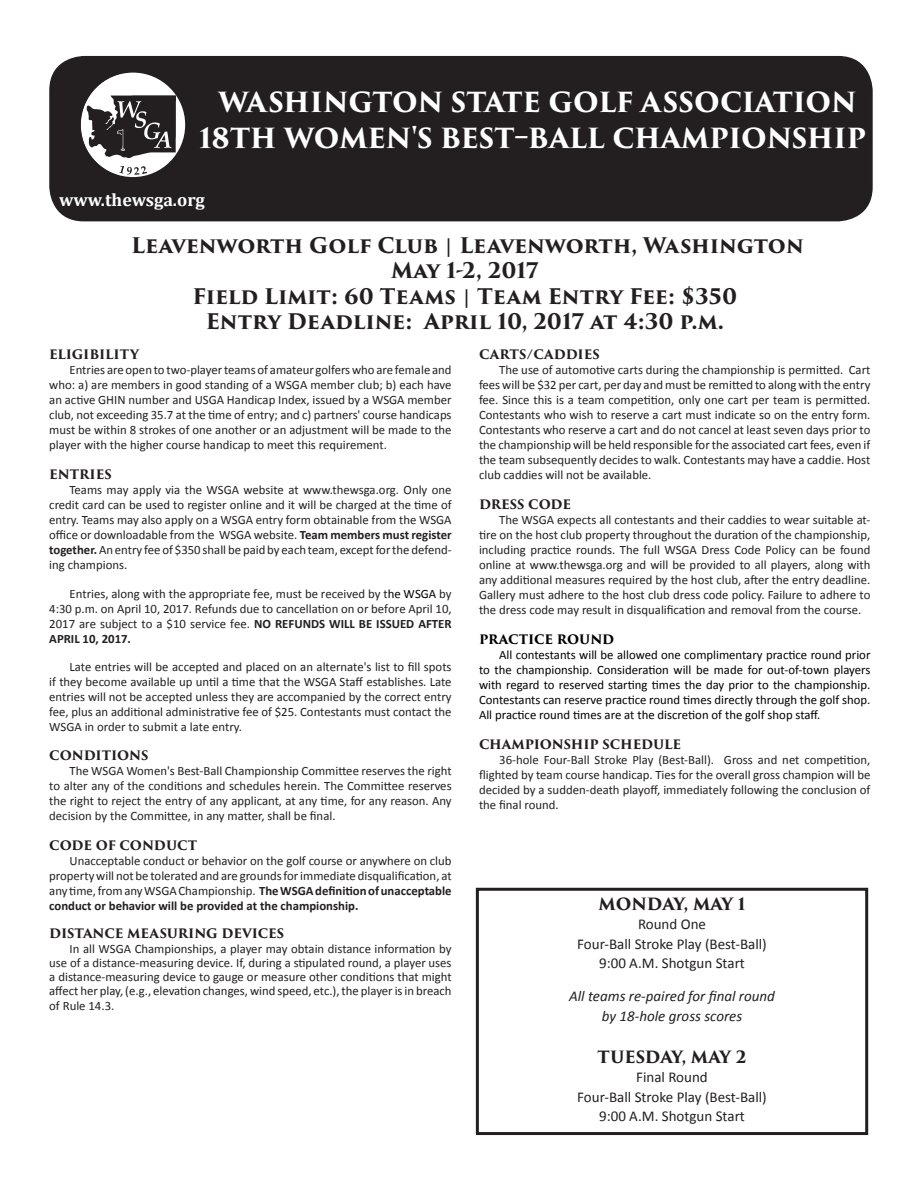
<style>
.page{position:relative;width:918px;height:1188px;background:#fff}
.page>*{position:absolute;margin:0;border:0;box-sizing:border-box;transform-origin:0 0}
.t1{font:700 27px "Trajan Pro 3";letter-spacing:-.005em;color:#fff}
.t2{font:700 21px "Trajan Pro 3";letter-spacing:-.01em;color:#231f20}
.Headline{font:700 18px "Cambria";color:#fff}
.t3{font:700 16.5px "Trajan Pro 3";letter-spacing:-.01em;color:#231f20}
.t4{font:15px "Calibri";color:#231f20}
.t5{font:italic 15px "Calibri";color:#231f20}
.t6{font:12.75px/15px "Calibri";color:#231f20;text-align:justify}
.t7{font:12.75px/15px "Calibri";color:#000;text-align:justify}
.t8{font:700 12.75px "Trajan Pro 3";letter-spacing:-.005em;color:#231f20}
.t9{font:700 12.75px "Trajan Pro 3";letter-spacing:-.01em;color:#000}
.s1{font-family:"Calibri";font-weight:400}
.s2{font-weight:700}
.s3{color:#000}
</style>
<div class="page">
<div style="left:50px;top:57px;width:822px;height:164px;background:#231f20;border-radius:34px"></div>
<div style="left:49px;top:56px;width:824px;height:165px;border:2px solid #231f20;border-radius:34px"></div>
<img style="left:80px;top:72px;width:106px;height:106px">
<div style="left:476px;top:888px;width:392px;height:247px;border:3px solid #231f20"></div>
<p class="t1" style="left:218px;top:82px;width:640px">WASHINGTON STATE GOLF ASSOCIATION</p>
<p class="t1" style="left:199px;top:118px;width:669px">18TH WOMEN'S BEST–BALL CHAMPIONSHIP</p>
<p class="Headline" style="left:59px;top:187px;width:147px">www.thewsga.org</p>
<p class="t2" style="left:131px;top:229px;width:674px">Leavenworth Golf Club <span class="s1">|</span> Leavenworth, Washington</p>
<p class="t2" style="left:391px;top:255px;width:149px">May 1-2, 2017</p>
<p class="t2" style="left:193px;top:280px;width:546px">Field Limit: 60 Teams <span class="s1">|</span> Team Entry Fee: $350</p>
<p class="t2" style="left:206px;top:306px;width:520px">Entry Deadline: April 10, 2017 at 4:30 p.m.</p>
<p class="t8" style="left:49px;top:345px;width:92px">ELIGIBILITY</p>
<p class="t6" style="left:49px;top:363px;width:404px;text-indent:20px">Entries are open to two-player teams of amateur golfers who are female and who: a) are members in good standing of a WSGA member club; b) each have an active GHIN number and USGA Handicap Index, issued by a WSGA member club, not exceeding 35.7 at the time of entry; and c) partners' course handicaps must be within 8 strokes of one another or an adjustment will be made to the player with the higher course handicap to meet this requirement.</p>
<p class="t8" style="left:49px;top:465px;width:64px">ENTRIES</p>
<p class="t6" style="left:49px;top:483px;width:404px;text-indent:20px">Teams may apply via the WSGA website at www.thewsga.org. Only one credit card can be used to register online and it will be charged at the time of entry. Teams may also apply on a WSGA entry form obtainable from the WSGA office or downloadable from the WSGA website. <span class="s2">Team members must register together.</span> An entry fee of $350 shall be paid by each team, except for the defend&shy;ing champions.</p>
<p class="t6" style="left:49px;top:586px;width:404px;text-indent:20px">Entries, along with the appropriate fee, must be received by t<span class="s3">he WSGA</span> by 4:30 p.m. on April 10, 2017. Refunds due to cancellation on or before April 10, 2017 are subject to a $10 service fee. <span class="s2">NO REFUNDS WILL BE ISSUED AFTER APRIL 10, 2017.</span></p>
<p class="t6" style="left:49px;top:660px;width:404px;text-indent:20px">Late entries will be accepted and placed on an alternate's list to fill spots if they become available up until a time that the WSGA Staff establishes. Late entries will not be accepted unless they are accompanied by the correct entry fee, plus an additional administrative fee of $25. Contestants must contact the WSGA in order to submit a late entry.</p>
<p class="t8" style="left:49px;top:746px;width:101px">CONDITIONS</p>
<p class="t6" style="left:49px;top:763px;width:404px;text-indent:20px">The WSGA Women's Best-Ball Championship Committee reserves the right to alter any of the conditions and schedules herein. The Committee reserves the right to reject the entry of any applicant, at any time, for any reason. Any decision by the Committee, in any matter, shall be final.</p>
<p class="t8" style="left:49px;top:836px;width:150px">CODE OF CONDUCT</p>
<p class="t6" style="left:49px;top:853px;width:404px;text-indent:20px">Unacceptable conduct or behavior on the golf course or anywhere on club property will not be tolerated and are grounds for immediate disqualification, at any time, from any WSGA Championship. <span class="s2">The WSGA definition of unacceptable conduct or behavior will be provided at the championship.</span></p>
<p class="t8" style="left:49px;top:924px;width:236px">DISTANCE MEASURING DEVICES</p>
<p class="t6" style="left:49px;top:941px;width:404px;line-height:14.2px;text-indent:20px">In all WSGA Championships, a player may obtain distance information by use of a distance-measuring device. If, during a stipulated round, a player uses a distance-measuring device to gauge or measure other conditions that might affect her play, (e.g., elevation changes, wind speed, etc.), the player is in breach of Rule 14.3.</p>
<p class="t8" style="left:479px;top:345px;width:122px">CARTS/CADDIES</p>
<p class="t6" style="left:479px;top:363px;width:393px;text-indent:20px">The use of automotive carts during the championship is permitted. Cart fees will be $32 per cart, per day and must be remitted to along with the entry fee. Since this is a team competition, only one cart per team is permitted.<br>Contestants who wish to reserve a cart must indicate so on the entry form.<br>Contestants who reserve a cart and do not cancel at least seven days prior to the championship will be held responsible for the associated cart fees, even if the team subsequently decides to walk. Contestants may have a caddie. Host club caddies will not be available.</p>
<p class="t8" style="left:479px;top:495px;width:94px">DRESS CODE</p>
<p class="t6" style="left:479px;top:513px;width:393px;text-indent:20px">The WSGA expects all contestants and their caddies to wear suitable at&shy;tire on the host club property throughout the duration of the championship, including practice rounds. The full WSGA Dress Code Policy can be found online at www.thewsga.org and will be provided to all players, along with any additional measures required by the host club, after the entry deadline.<br>Gallery must adhere to the host club dress code policy. Failure to adhere to the dress code may result in disqualification and removal from the course.</p>
<p class="t9" style="left:479px;top:630px;width:137px">PRACTICE ROUND</p>
<p class="t7" style="left:479px;top:648px;width:393px;text-indent:20px">All contestants will be allowed one complimentary practice round prior to the championship. Consideration will be made for out-of-town players with regard to reserved starting times the day prior to the championship.<br>Contestants can reserve practice round times directly through the golf shop.<br>All practice round times are at the discretion of the golf shop staff.</p>
<p class="t8" style="left:479px;top:735px;width:204px">CHAMPIONSHIP SCHEDULE</p>
<p class="t6" style="left:479px;top:753px;width:393px;text-indent:20px">36-hole Four-Ball Stroke Play (Best-Ball). Gross and net competition, flighted by team course handicap. Ties for the overall gross champion will be decided by a sudden-death playoff, immediately following the conclusion of the final round.</p>
<p class="t3" style="left:599px;top:891px;width:149px">MONDAY, MAY 1</p>
<p class="t4" style="left:638px;top:915px;width:70px">Round One</p>
<p class="t4" style="left:577px;top:934px;width:191px">Four-Ball Stroke Play (Best-Ball)</p>
<p class="t4" style="left:599px;top:954px;width:147px">9:00 A.M. Shotgun Start</p>
<p class="t5" style="left:569px;top:986px;width:207px">All teams re-paired for final round</p>
<p class="t5" style="left:602px;top:1005px;width:142px">by 18-hole gross scores</p>
<p class="t3" style="left:598px;top:1044px;width:150px">TUESDAY, MAY 2</p>
<p class="t4" style="left:636px;top:1068px;width:73px">Final Round</p>
<p class="t4" style="left:577px;top:1087px;width:191px">Four-Ball Stroke Play (Best-Ball)</p>
<p class="t4" style="left:599px;top:1107px;width:147px">9:00 A.M. Shotgun Start</p>
</div>
